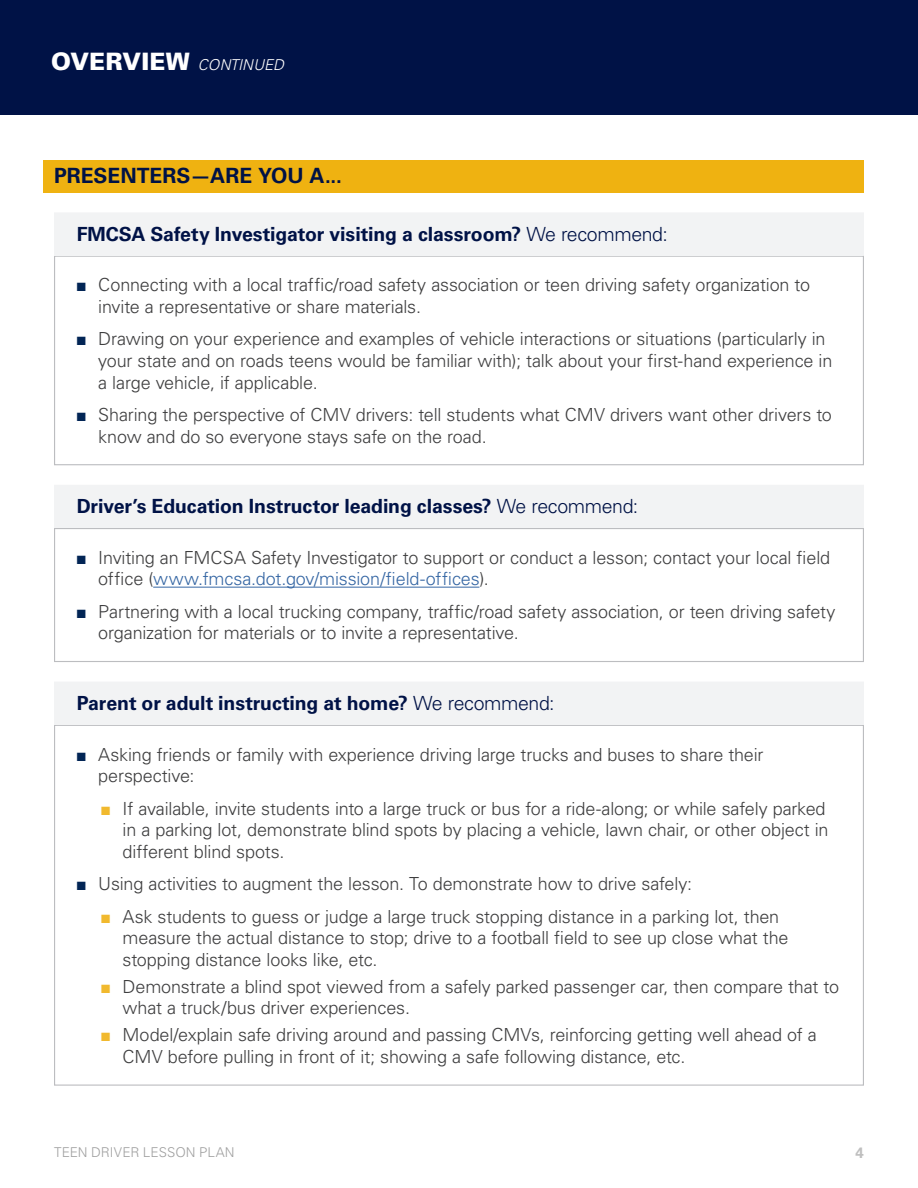
<style>
.page{position:relative;width:918px;height:1188px;background:#fff}
.page>*{position:absolute;margin:0;border:0;box-sizing:border-box;transform-origin:0 0}
.t1{font:700 21px "Univers LT Std";color:#001246}
.t2{font:700 19.5px "Univers LT Std";letter-spacing:-.005em;color:#001246}
.t3{font:300 18px/21.6px "Univers LT Std";letter-spacing:-.01em;color:#3e3e3f}
.t4{font:italic 300 15px "Univers LT Std";letter-spacing:.005em;color:#fff}
.t5{font:700 15px "Univers LT Std";color:#bfbfbf}
.t6{font:300 13.5px "Univers LT Std";letter-spacing:.005em;color:#9f9f9f}
.t7{font:12px "Zapf Dingbats ITC";color:#022555}
.t8{font:12px "Zapf Dingbats ITC";color:#f1b92e}
.s1{font-weight:900;font-style:normal;font-size:24px}
.s2{font-weight:300}
.s3{color:#3667a4}
</style>
<div class="page">
<div style="left:43px;top:160px;width:821px;height:32px;background:#efb211"></div>
<div style="left:0;top:0;width:918px;height:115px;background:#001246"></div>
<div style="left:54px;top:256px;width:810px;height:209px;border:1px solid #bcbdc0"></div>
<hr style="left:153px;top:587px;width:326px;height:1px;background:#3667a4">
<div style="left:54px;top:528px;width:810px;height:134px;border:1px solid #bcbdc0"></div>
<div style="left:55px;top:213px;width:808px;height:42px;background:#f2f3f4"></div>
<div style="left:54px;top:212px;width:810px;height:44px;border:1px solid #f2f3f4"></div>
<div style="left:55px;top:485px;width:808px;height:42px;background:#f2f3f4"></div>
<div style="left:54px;top:485px;width:810px;height:43px;border:1px solid #f2f3f4"></div>
<div style="left:55px;top:682px;width:808px;height:42px;background:#f2f3f4"></div>
<div style="left:54px;top:682px;width:810px;height:43px;border:1px solid #f2f3f4"></div>
<h1 class="t4" style="left:51px;top:56px;width:234px"><span class="s1">OVERVIEW</span> CONTINUED</h1>
<h2 class="t1" style="left:54px;top:164px;width:290px">PRESENTERS—ARE YOU A...</h2>
<h3 class="t2" style="left:77px;top:223px;width:593px">FMCSA Safety Investigator visiting a classroom? <span class="s2">We recommend:</span></h3>
<p class="t7" style="left:77px;top:282px;width:11px">■</p>
<p class="t3" style="left:98px;top:274px;width:713px">Connecting with a local traffic/road safety association or teen driving safety organization to invite a representative or share materials.</p>
<p class="t7" style="left:77px;top:336px;width:11px">■</p>
<p class="t3" style="left:98px;top:328px;width:736px">Drawing on your experience and examples of vehicle interactions or situations (particularly in your state and on roads teens would be familiar with); talk about your first-hand experience in a large vehicle, if applicable.</p>
<p class="t7" style="left:77px;top:411px;width:11px">■</p>
<p class="t3" style="left:98px;top:404px;width:735px">Sharing the perspective of CMV drivers: tell students what CMV drivers want other drivers to know and do so everyone stays safe on the road.</p>
<h3 class="t2" style="left:77px;top:495px;width:563px">Driver’s Education Instructor leading classes? <span class="s2">We recommend:</span></h3>
<p class="t7" style="left:77px;top:554px;width:11px">■</p>
<p class="t3" style="left:98px;top:547px;width:733px">Inviting an FMCSA Safety Investigator to support or conduct a lesson; contact your local field office (<span class="s3">www.fmcsa.dot.gov/mission/field-offices</span>).</p>
<p class="t7" style="left:77px;top:608px;width:11px">■</p>
<p class="t3" style="left:98px;top:601px;width:739px">Partnering with a local trucking company, traffic/road safety association, or teen driving safety organization for materials or to invite a representative.</p>
<h3 class="t2" style="left:77px;top:692px;width:479px">Parent or adult instructing at home? <span class="s2">We recommend:</span></h3>
<p class="t7" style="left:77px;top:751px;width:11px">■</p>
<p class="t3" style="left:98px;top:743px;width:667px">Asking friends or family with experience driving large trucks and buses to share their perspective:</p>
<p class="t8" style="left:101px;top:805px;width:11px">■</p>
<p class="t3" style="left:123px;top:797px;width:707px">If available, invite students into a large truck or bus for a ride-along; or while safely parked in a parking lot, demonstrate blind spots by placing a vehicle, lawn chair, or other object in different blind spots.</p>
<p class="t7" style="left:77px;top:880px;width:11px">■</p>
<p class="t3" style="left:98px;top:873px;width:595px">Using activities to augment the lesson. To demonstrate how to drive safely:</p>
<p class="t8" style="left:101px;top:913px;width:11px">■</p>
<p class="t3" style="left:123px;top:905px;width:667px">Ask students to guess or judge a large truck stopping distance in a parking lot, then measure the actual distance to stop; drive to a football field to see up close what the stopping distance looks like, etc.</p>
<p class="t8" style="left:101px;top:983px;width:11px">■</p>
<p class="t3" style="left:123px;top:976px;width:718px">Demonstrate a blind spot viewed from a safely parked passenger car, then compare that to what a truck/bus driver experiences.</p>
<p class="t8" style="left:101px;top:1032px;width:11px">■</p>
<p class="t3" style="left:123px;top:1024px;width:696px">Model/explain safe driving around and passing CMVs, reinforcing getting well ahead of a<br>CMV before pulling in front of it; showing a safe following distance, etc.</p>
<p class="t6" style="left:54px;top:1144px;width:182px">TEEN DRIVER LESSON PLAN</p>
<p class="t5" style="left:856px;top:1144px;width:10px">4</p>
</div>
